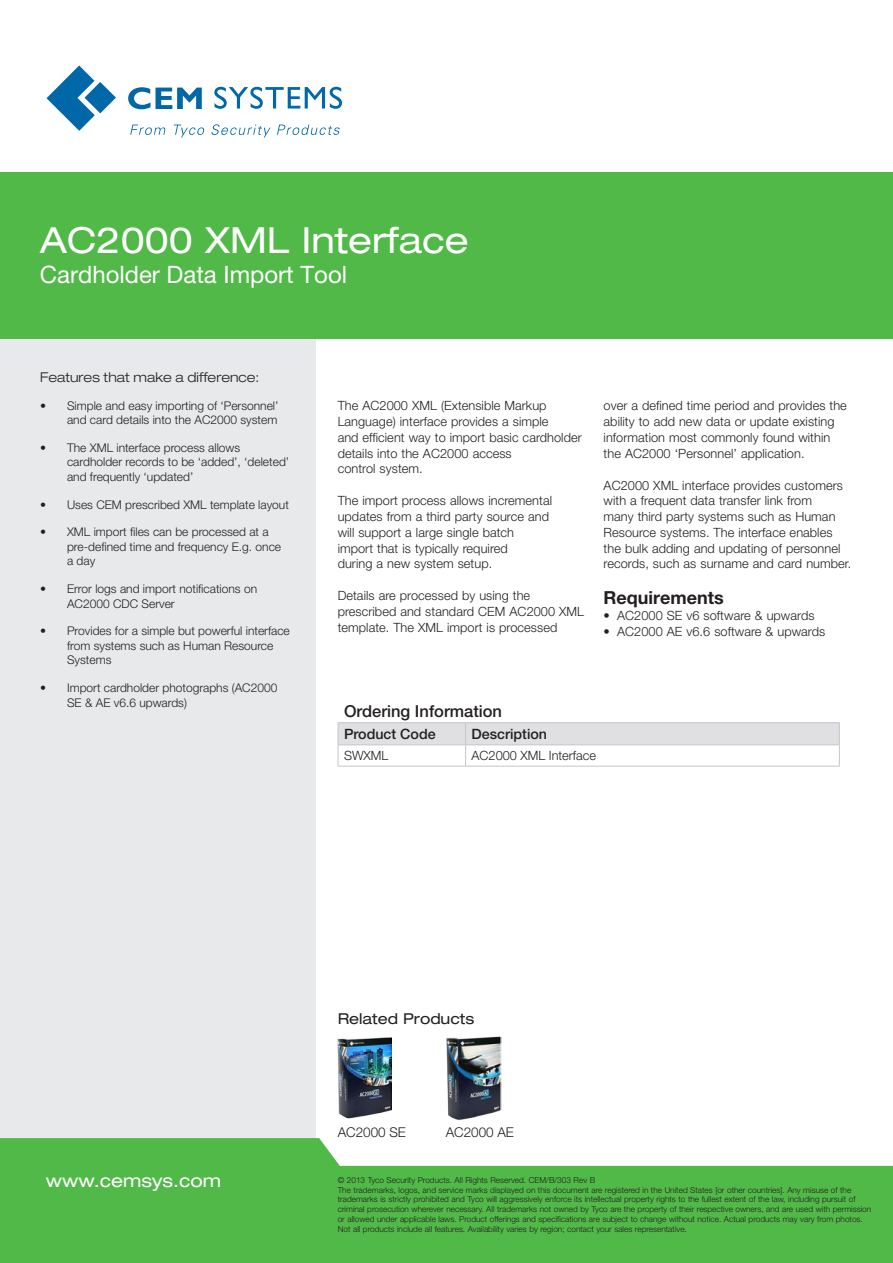
<style>
.page{position:relative;width:893px;height:1263px;background:#fff}
.page>*{position:absolute;margin:0;border:0;box-sizing:border-box;transform-origin:0 0}
.t1{font:expanded 36px "Helvetica Neue LT Pro";color:#fff}
.t2{font:24px "Helvetica Neue LT Pro";color:#fff}
.t3{font:expanded 18px "Helvetica Neue LT Pro";color:#fff}
.t4{font:700 18px "Helvetica Neue LT Pro";color:#231f20}
.t5{font:500 16.5px "Helvetica Neue LT Pro";color:#231f20}
.t6{font:expanded 15px "Helvetica Neue LT Pro";color:#231f20}
.t7{font:500 14.25px "Helvetica Neue LT Pro";color:#231f20}
.t8{font:300 expanded 13.5px "Helvetica Neue LT Pro";color:#231f20}
.t9{font:300 13.5px "Helvetica Neue LT Pro";color:#231f20}
.t10{font:300 12.75px/15.8px "Helvetica Neue LT Pro";letter-spacing:.005em;color:#231f20}
.t11{font:300 12px/14.4px "Helvetica Neue LT Pro";color:#231f20}
.t12{font:300 8.25px/9.8px "Helvetica Neue LT Pro";color:#231f20}
</style>
<div class="page">
<div style="left:0;top:240px;width:316px;height:1023px;background:#e7e9ea"></div>
<div style="left:0;top:172px;width:893px;height:167px;background:#51b948"></div>
<svg style="left:0;top:1138px;width:893px;height:125px;background:#69c261"></svg>
<svg style="left:130px;top:125px;width:36px;height:10px"></svg>
<svg style="left:174px;top:125px;width:30px;height:12px"></svg>
<svg style="left:211px;top:124px;width:60px;height:13px"></svg>
<svg style="left:277px;top:125px;width:63px;height:10px"></svg>
<svg style="left:214px;top:87px;width:128px;height:22px"></svg>
<svg style="left:128px;top:87px;width:74px;height:22px"></svg>
<svg style="left:47px;top:65px;width:69px;height:66px"></svg>
<svg style="left:338px;top:723px;width:502px;height:43px"></svg>
<hr style="left:338px;top:766px;width:128px;height:1px;background:#c6c6c8">
<hr style="left:466px;top:766px;width:374px;height:1px;background:#c6c6c8">
<hr style="left:338px;top:722px;width:128px;height:1px;background:#c6c6c8">
<hr style="left:466px;top:722px;width:374px;height:1px;background:#c6c6c8">
<img style="left:338px;top:1037px;width:54px;height:82px">
<img style="left:446px;top:1037px;width:56px;height:83px">
<h1 class="t1" style="left:40px;top:220px;width:430px">AC2000 XML Interface</h1>
<h2 class="t2" style="left:40px;top:261px;width:309px">Cardholder Data Import Tool</h2>
<p class="t8" style="left:40px;top:369px;width:221px">Features that make a difference:</p>
<p class="t11" style="left:40px;top:398px;width:240px;text-align:right">• Simple and easy importing of ‘Personnel’ and card details into the AC2000 system</p>
<p class="t11" style="left:67px;top:440px;width:224px;text-indent:-27px">• The XML interface process allows cardholder records to be ‘added’, ‘deleted’ and frequently ‘updated’</p>
<p class="t11" style="left:40px;top:497px;width:250px">• Uses CEM prescribed XML template layout</p>
<p class="t11" style="left:67px;top:525px;width:216px;text-indent:-27px">• XML import files can be processed at a pre-defined time and frequency E.g. once a day</p>
<p class="t11" style="left:67px;top:581px;width:192px;text-indent:-27px">• Error logs and import notifications on<br>AC2000 CDC Server</p>
<p class="t11" style="left:67px;top:624px;width:224px;text-indent:-27px">• Provides for a simple but powerful interface from systems such as Human Resource<br>Systems</p>
<p class="t11" style="left:67px;top:680px;width:212px;text-indent:-27px">• Import cardholder photographs (AC2000<br>SE &amp; AE v6.6 upwards)</p>
<p class="t10" style="left:338px;top:398px;width:246px">The AC2000 XML (Extensible Markup Language) interface provides a simple<br>and efficient way to import basic cardholder details into the AC2000 access<br>control system.</p>
<p class="t10" style="left:338px;top:493px;width:216px">The import process allows incremental updates from a third party source and will support a large single batch import that is typically required<br>during a new system setup.</p>
<p class="t10" style="left:338px;top:588px;width:248px">Details are processed by using the prescribed and standard CEM AC2000 XML template. The XML import is processed</p>
<p class="t10" style="left:604px;top:398px;width:245px">over a defined time period and provides the ability to add new data or update existing information most commonly found within the AC2000 ‘Personnel’ application.</p>
<p class="t10" style="left:604px;top:477px;width:249px">AC2000 XML interface provides customers with a frequent data transfer link from<br>many third party systems such as Human Resource systems. The interface enables the bulk adding and updating of personnel records, such as surname and card number.</p>
<h3 class="t4" style="left:604px;top:586px;width:122px">Requirements</h3>
<p class="t10" style="left:604px;top:607px;width:212px">• AC2000 SE v6 software &amp; upwards</p>
<p class="t10" style="left:604px;top:623px;width:223px">• AC2000 AE v6.6 software &amp; upwards</p>
<p class="t5" style="left:344px;top:701px;width:160px">Ordering Information</p>
<p class="t7" style="left:344px;top:725px;width:93px">Product Code</p>
<p class="t7" style="left:472px;top:725px;width:77px">Description</p>
<p class="t10" style="left:344px;top:747px;width:46px">SWXML</p>
<p class="t10" style="left:472px;top:747px;width:126px">AC2000 XML Interface</p>
<h3 class="t3" style="left:46px;top:1171px;width:177px">www.cemsys.com</h3>
<p class="t6" style="left:338px;top:1010px;width:138px">Related Products</p>
<p class="t9" style="left:338px;top:1124px;width:70px">AC2000 SE</p>
<p class="t9" style="left:446px;top:1124px;width:70px">AC2000 AE</p>
<p class="t12" style="left:338px;top:1175px;width:535px">© 2013 Tyco Security Products. All Rights Reserved. CEM/B/303 Rev B<br>The trademarks, logos, and service marks displayed on this document are registered in the United States [or other countries]. Any misuse of the trademarks is strictly prohibited and Tyco will aggressively enforce its intellectual property rights to the fullest extent of the law, including pursuit of criminal prosecution wherever necessary. All trademarks not owned by Tyco are the property of their respective owners, and are used with permission or allowed under applicable laws. Product offerings and specifications are subject to change without notice. Actual products may vary from photos.<br>Not all products include all features. Availability varies by region; contact your sales representative.</p>
</div>
